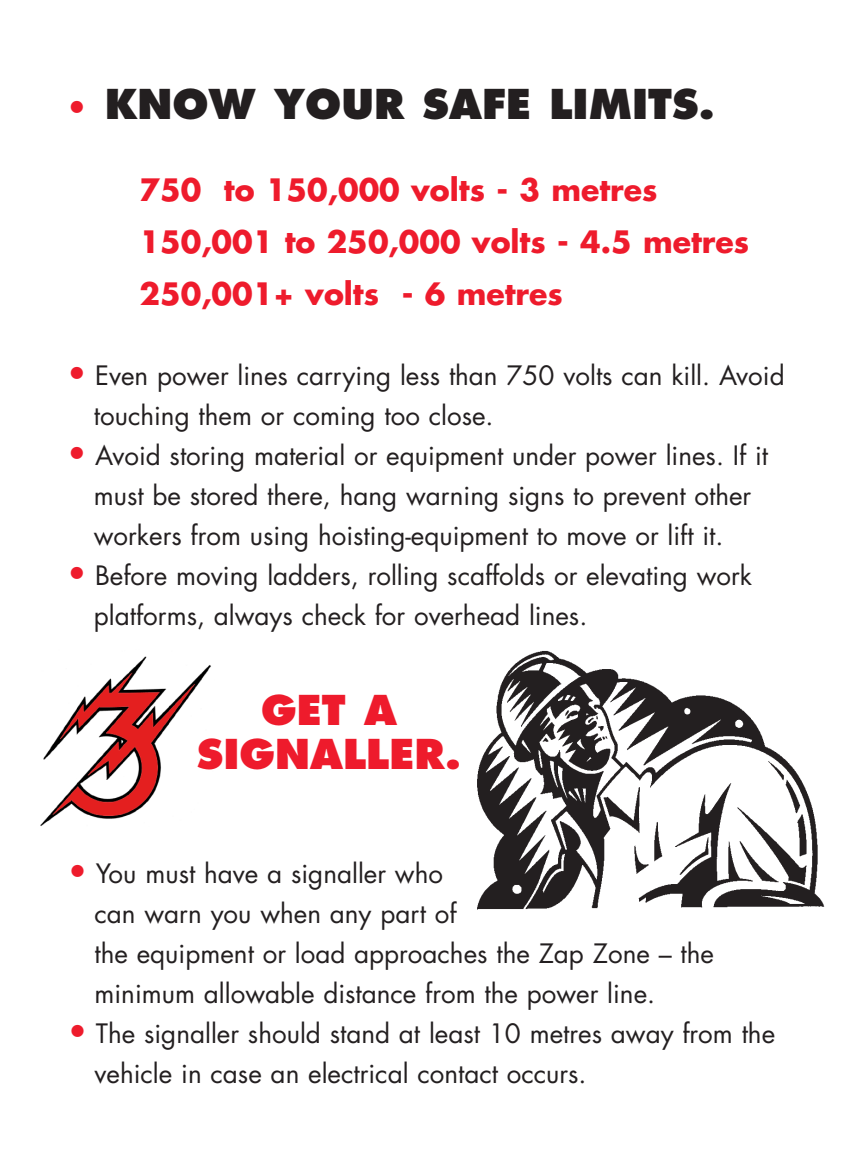
<style>
.page{position:relative;width:865px;height:1152px;background:#fff}
.page>*{position:absolute;margin:0;border:0;box-sizing:border-box;transform-origin:0 0}
.t1{font:800 40px "Futura";color:#231f20}
.t2{font:800 40px/44px "Futura";color:#ee1b2c;text-align:center}
.t3{font:700 30px/52px "Futura";color:#ee1b2c}
.t4{font:26px/40px "Futura";color:#231f20}
.s1{font-weight:400;font-size:32px;color:#ee1b2c}
.s2{font-size:32px;color:#ee1b2c}
</style>
<div class="page">
<svg style="left:40px;top:650px;width:785px;height:260px"></svg>
<h1 class="t1" style="left:67px;top:86px;width:649px"><span class="s1">•</span> KNOW YOUR SAFE LIMITS.</h1>
<p class="t3" style="left:139px;top:166px;width:611px">750 to 150,000 volts - 3 metres<br>150,001 to 250,000 volts - 4.5 metres<br>250,001+ volts - 6 metres</p>
<p class="t4" style="left:94px;top:357px;width:692px;text-indent:-26px"><span class="s2">•</span> Even power lines carrying less than 750 volts can kill. Avoid touching them or coming too close.</p>
<p class="t4" style="left:94px;top:437px;width:675px;text-indent:-26px"><span class="s2">•</span> Avoid storing material or equipment under power lines. If it must be stored there, hang warning signs to prevent other workers from using hoisting-equipment to move or lift it.</p>
<p class="t4" style="left:94px;top:557px;width:659px;text-indent:-26px"><span class="s2">•</span> Before moving ladders, rolling scaffolds or elevating work platforms, always check for overhead lines.</p>
<h1 class="t2" style="left:197px;top:691px;width:266px">GET A<br>SIGNALLER.</h1>
<p class="t4" style="left:94px;top:855px;width:621px;text-indent:-26px"><span class="s2">•</span> You must have a signaller who<br>can warn you when any part of<br>the equipment or load approaches the Zap Zone – the minimum allowable distance from the power line.</p>
<p class="t4" style="left:94px;top:1015px;width:682px;text-indent:-26px"><span class="s2">•</span> The signaller should stand at least 10 metres away from the vehicle in case an electrical contact occurs.</p>
</div>
